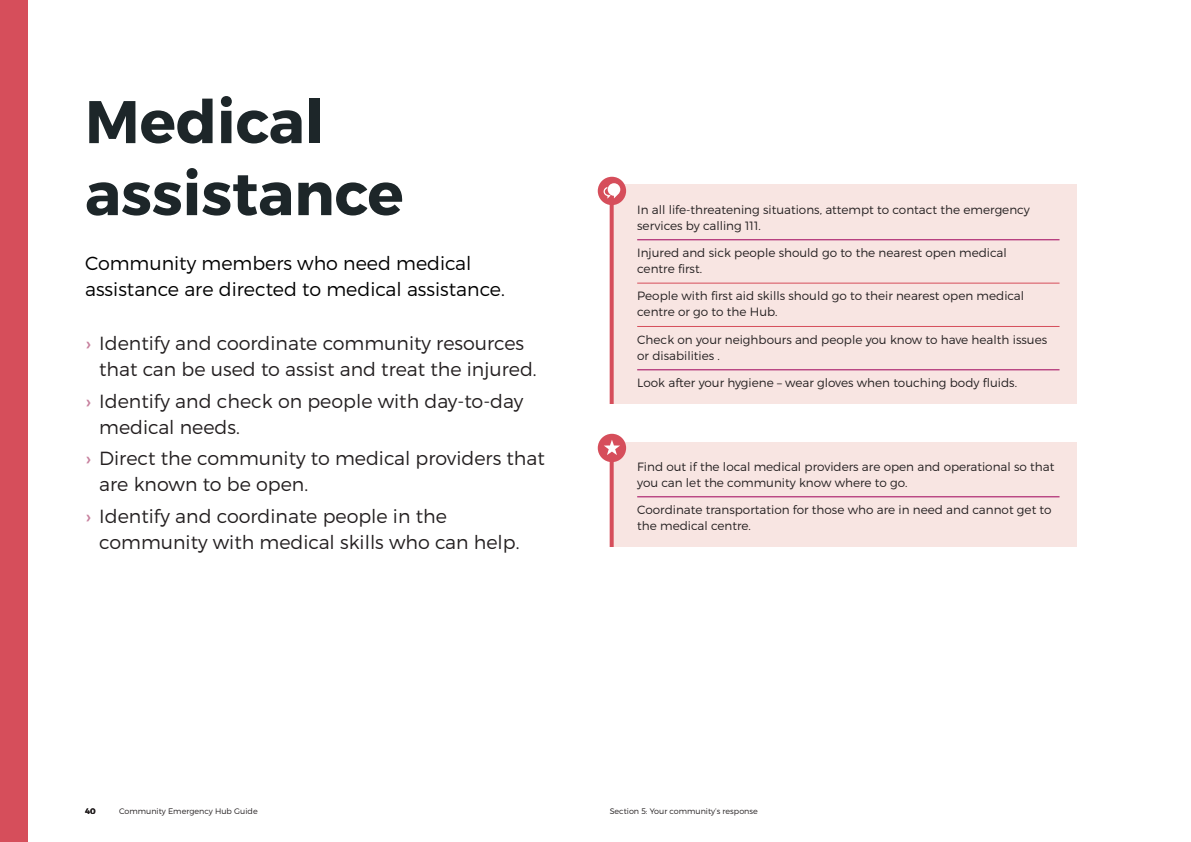
<style>
.page{position:relative;width:1191px;height:842px;background:#fff}
.page>*{position:absolute;margin:0;border:0;box-sizing:border-box;transform-origin:0 0}
.Heading_2_-_section{font:700 60px/72px "Montserrat";color:#1d2629}
.t1{font:300 19px/26px "Montserrat";color:#231f20}
.Intro{font:300 19px/26px "Montserrat";color:#000001}
.Question_-_bullets{font:300 12px/16px "Montserrat";color:#231f20}
.t2{font:300 8px "Montserrat";color:#231f20}
.t3{font:600 8px "Montserrat";color:#231f20}
.s1{font-weight:400;color:#c7809d}
</style>
<div class="page">
<div style="left:0;top:0;width:28px;height:842px;background:#d64e5b"></div>
<div style="left:611px;top:185px;width:465px;height:219px;background:#f8e5e2"></div>
<svg style="left:609px;top:205px;width:4px;height:199px"></svg>
<hr style="left:637px;top:240px;width:422px;height:1px;background:#9f015a">
<hr style="left:637px;top:283px;width:422px;height:1px;background:#d64e5b">
<hr style="left:637px;top:326px;width:422px;height:1px;background:#d64e5b">
<hr style="left:637px;top:370px;width:422px;height:1px;background:#9f015a">
<div style="left:611px;top:442px;width:465px;height:105px;background:#f8e5e2"></div>
<svg style="left:609px;top:462px;width:4px;height:85px"></svg>
<hr style="left:637px;top:497px;width:422px;height:1px;background:#9f015a">
<div style="left:598px;top:177px;width:28px;height:28px;background:#d64e5b;border-radius:50%"></div>
<svg style="left:603px;top:183px;width:17px;height:16px"></svg>
<div style="left:598px;top:434px;width:28px;height:28px;background:#d64e5b;border-radius:50%"></div>
<svg style="left:604px;top:440px;width:16px;height:15px"></svg>
<p class="Heading_2_-_section" style="left:85px;top:87px;width:320px">Medical assistance</p>
<p class="Intro" style="left:85px;top:249px;width:421px">Community members who need medical assistance are directed to medical assistance.</p>
<p class="t1" style="left:99px;top:330px;width:439px;text-indent:-14px"><span class="s1">›</span> Identify and coordinate community resources that can be used to assist and treat the injured.</p>
<p class="t1" style="left:99px;top:387px;width:425px;text-indent:-14px"><span class="s1">›</span> Identify and check on people with day-to-day medical needs.</p>
<p class="t1" style="left:99px;top:445px;width:447px;text-indent:-14px"><span class="s1">›</span> Direct the community to medical providers that are known to be open.</p>
<p class="t1" style="left:99px;top:503px;width:422px;text-indent:-14px"><span class="s1">›</span> Identify and coordinate people in the community with medical skills who can help.</p>
<p class="Question_-_bullets" style="left:637px;top:201px;width:394px">In all life-threatening situations, attempt to contact the emergency services by calling 111.</p>
<p class="Question_-_bullets" style="left:637px;top:244px;width:371px">Injured and sick people should go to the nearest open medical centre first.</p>
<p class="Question_-_bullets" style="left:637px;top:288px;width:388px">People with first aid skills should go to their nearest open medical centre or go to the Hub.</p>
<p class="Question_-_bullets" style="left:637px;top:331px;width:411px">Check on your neighbours and people you know to have health issues or disabilities .</p>
<p class="Question_-_bullets" style="left:637px;top:374px;width:381px">Look after your hygiene – wear gloves when touching body fluids.</p>
<p class="Question_-_bullets" style="left:637px;top:458px;width:419px">Find out if the local medical providers are open and operational so that you can let the community know where to go.</p>
<p class="Question_-_bullets" style="left:637px;top:501px;width:416px">Coordinate transportation for those who are in need and cannot get to the medical centre.</p>
<p class="t3" style="left:85px;top:806px;width:12px">40</p>
<p class="t2" style="left:119px;top:806px;width:140px">Community Emergency Hub Guide</p>
<p class="t2" style="left:609px;top:806px;width:150px">Section 5: Your community’s response</p>
</div>
